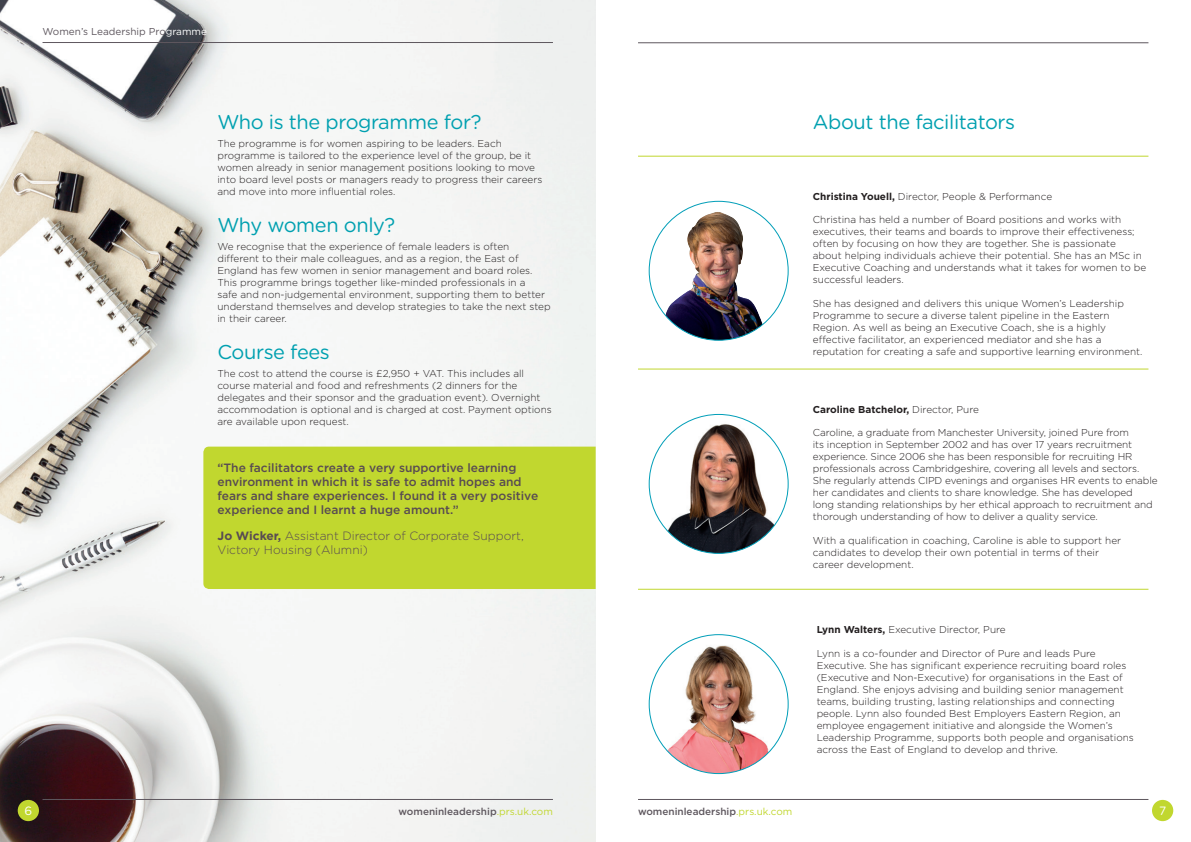
<style>
.page{position:relative;width:1191px;height:842px;background:#fff}
.page>*{position:absolute;margin:0;border:0;box-sizing:border-box;transform-origin:0 0}
.t1{font:20px "Gotham Rounded";letter-spacing:-.02em;color:#00a0b0}
.t2{font:500 12px/14px "Gotham";color:#584b52}
.t3{font:300 12px/14px "Gotham";color:#584b52}
.t4{font:12px "Gotham Rounded";color:#fff}
.t5{font:300 10px/12px "Gotham";color:#231f20}
.t6{font:500 10px "Gotham HTF";color:#5e575e}
.t7{font:700 10px "Gotham";color:#231f20}
.t8{font:10px "Gotham";color:#5e575e}
.s1{color:#fff}
.s2{font-weight:700}
.s3{font-weight:300}
.s4{font-weight:400;color:#c1d72f}
</style>
<div class="page">
<img style="left:0;top:0;width:595px;height:842px">
<div style="left:18px;top:800px;width:21px;height:21px;background:#c1d72f;border-radius:50%"></div>
<div style="left:1152px;top:800px;width:21px;height:21px;background:#c1d72f;border-radius:50%"></div>
<hr style="left:43px;top:799px;width:510px;height:1px;background:#5e575e">
<hr style="left:638px;top:799px;width:510px;height:1px;background:#5e575e">
<hr style="left:638px;top:43px;width:510px;height:1px;background:#5e575e">
<hr style="left:43px;top:42px;width:510px;height:1px;background:#5e575e">
<hr style="left:638px;top:156px;width:510px;height:1px;background:#c1d72f">
<hr style="left:638px;top:369px;width:510px;height:1px;background:#c1d72f">
<hr style="left:638px;top:589px;width:510px;height:1px;background:#c1d72f">
<img style="left:665px;top:212px;width:107px;height:128px">
<img style="left:649px;top:414px;width:139px;height:139px;border-radius:69px">
<img style="left:649px;top:635px;width:139px;height:138px;border-radius:69px">
<div style="left:203px;top:447px;width:392px;height:142px;background:#c1d72f"></div>
<p class="t8" style="left:43px;top:26px;width:166px">Women’s Leadership Pro<span class="s1">gramme</span></p>
<h1 class="t1" style="left:217px;top:109px;width:266px">Who is the programme for?</h1>
<p class="t5" style="left:217px;top:137px;width:326px">The programme is for women aspiring to be leaders. Each programme is tailored to the experience level of the group, be it women already in senior management positions looking to move into board level posts or managers ready to progress their careers and move into more influential roles.</p>
<h1 class="t1" style="left:217px;top:212px;width:179px">Why women only?</h1>
<p class="t5" style="left:217px;top:240px;width:335px">We recognise that the experience of female leaders is often different to their male colleagues, and as a region, the East of England has few women in senior management and board roles.<br>This programme brings together like-minded professionals in a<br>safe and non-judgemental environment, supporting them to better understand themselves and develop strategies to take the next step in their career.</p>
<h1 class="t1" style="left:217px;top:339px;width:114px">Course fees</h1>
<p class="t5" style="left:217px;top:367px;width:336px">The cost to attend the course is £2,950 + VAT. This includes all course material and food and refreshments (2 dinners for the delegates and their sponsor and the graduation event). Overnight accommodation is optional and is charged at cost. Payment options are available upon request.</p>
<p class="t2" style="left:217px;top:461px;width:322px">“The facilitators create a very supportive learning environment in which it is safe to admit hopes and fears and share experiences. I found it a very positive experience and I learnt a huge amount.”</p>
<p class="t3" style="left:217px;top:528px;width:308px"><span class="s2">Jo Wicker,</span> Assistant Director of Corporate Support,<br>Victory Housing (Alumni)</p>
<h1 class="t1" style="left:813px;top:109px;width:204px">About the facilitators</h1>
<p class="t5" style="left:813px;top:190px;width:241px"><span class="s2">Christina Youell,</span> Director, People &amp; Performance</p>
<p class="t5" style="left:813px;top:214px;width:335px">Christina has held a number of Board positions and works with executives, their teams and boards to improve their effectiveness; often by focusing on how they are together. She is passionate about helping individuals achieve their potential. She has an MSc in Executive Coaching and understands what it takes for women to be successful leaders.</p>
<p class="t5" style="left:813px;top:297px;width:331px">She has designed and delivers this unique Women’s Leadership Programme to secure a diverse talent pipeline in the Eastern Region. As well as being an Executive Coach, she is a highly effective facilitator, an experienced mediator and she has a reputation for creating a safe and supportive learning environment.</p>
<p class="t7" style="left:813px;top:404px;width:168px">Caroline Batchelor, <span class="s3">Director, Pure</span></p>
<p class="t5" style="left:813px;top:427px;width:346px">Caroline, a graduate from Manchester University, joined Pure from<br>its inception in September 2002 and has over 17 years recruitment experience. Since 2006 she has been responsible for recruiting HR professionals across Cambridgeshire, covering all levels and sectors.<br>She regularly attends CIPD evenings and organises HR events to enable her candidates and clients to share knowledge. She has developed<br>long standing relationships by her ethical approach to recruitment and thorough understanding of how to deliver a quality service.</p>
<p class="t5" style="left:813px;top:534px;width:310px">With a qualification in coaching, Caroline is able to support her candidates to develop their own potential in terms of their career development.</p>
<p class="t5" style="left:816px;top:624px;width:190px"><span class="s2">Lynn Walters,</span> Executive Director, Pure</p>
<p class="t5" style="left:816px;top:647px;width:319px">Lynn is a co-founder and Director of Pure and leads Pure Executive. She has significant experience recruiting board roles (Executive and Non-Executive) for organisations in the East of England. She enjoys advising and building senior management teams, building trusting, lasting relationships and connecting people. Lynn also founded Best Employers Eastern Region, an employee engagement initiative and alongside the Women’s Leadership Programme, supports both people and organisations across the East of England to develop and thrive.</p>
<p class="t4" style="left:24px;top:802px;width:9px">6</p>
<p class="t6" style="left:398px;top:805px;width:156px">womeninleadership<span class="s4">.prs.uk.com</span></p>
<p class="t6" style="left:638px;top:805px;width:156px">womeninleadership<span class="s4">.prs.uk.com</span></p>
<p class="t4" style="left:1159px;top:803px;width:9px">7</p>
</div>
